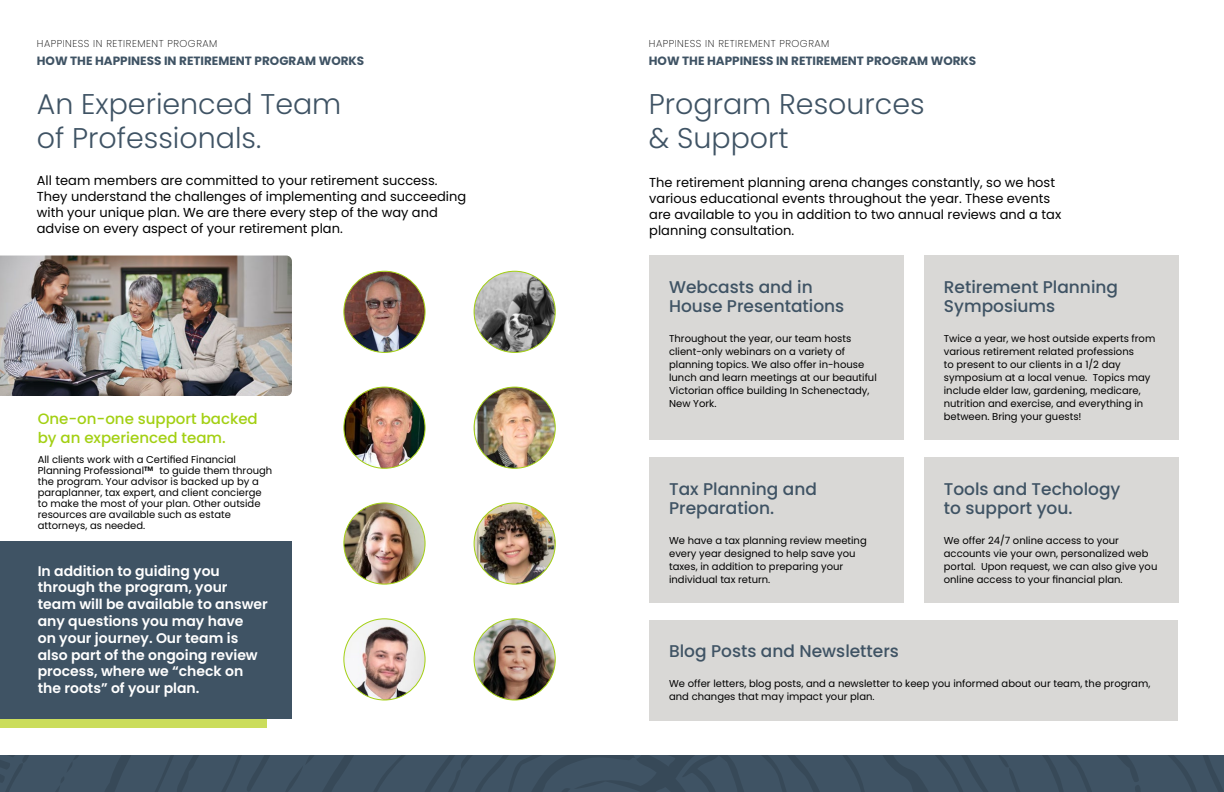
<style>
.page{position:relative;width:1224px;height:792px;background:#fff}
.page>*{position:absolute;margin:0;border:0;box-sizing:border-box;transform-origin:0 0}
.t1{font:300 28.5px/34.2px "Poppins";color:#3f5364}
.t2{font:500 17px/19px "Poppins";color:#3f5364}
.t3{font:500 15px/19px "Poppins";color:#a3d013}
.t4{font:600 14px/16.8px "Poppins";color:#fff}
.t5{font:13px/16px "Poppins";color:#000}
.t6{font:700 12px "Poppins";color:#3f5364}
.t7{font:10px/13px "Poppins";color:#000}
.t8{font:200 10px "Poppins";letter-spacing:.05em;color:#000}
.s1{font-family:"ITC Avant Garde Std";font-weight:600}
</style>
<div class="page">
<svg style="left:0;top:755px;width:1205px;height:37px;background:#3d5161"></svg>
<img style="left:345px;top:272px;width:79px;height:80px">
<div style="left:343px;top:271px;width:83px;height:82px;border:1px solid #a3d013;border-radius:50%"></div>
<img style="left:474px;top:271px;width:81px;height:81px;border-radius:41px">
<div style="left:474px;top:271px;width:82px;height:82px;border:1px solid #a3d013;border-radius:50%"></div>
<img style="left:344px;top:387px;width:81px;height:81px;border-radius:41px">
<div style="left:343px;top:387px;width:83px;height:82px;border:1px solid #a3d013;border-radius:50%"></div>
<img style="left:474px;top:387px;width:81px;height:81px;border-radius:40px">
<div style="left:474px;top:387px;width:82px;height:82px;border:1px solid #a3d013;border-radius:50%"></div>
<img style="left:344px;top:503px;width:81px;height:81px;border-radius:41px">
<div style="left:343px;top:502px;width:83px;height:83px;border:1px solid #a3d013;border-radius:50%"></div>
<img style="left:474px;top:503px;width:81px;height:81px;border-radius:41px">
<div style="left:474px;top:502px;width:82px;height:83px;border:1px solid #a3d013;border-radius:50%"></div>
<img style="left:474px;top:619px;width:81px;height:81px;border-radius:41px">
<div style="left:474px;top:618px;width:82px;height:82px;border:1px solid #a3d013;border-radius:50%"></div>
<img style="left:344px;top:619px;width:81px;height:81px;border-radius:41px">
<div style="left:343px;top:618px;width:83px;height:82px;border:1px solid #a3d013;border-radius:50%"></div>
<div style="left:649px;top:256px;width:254px;height:184px;background:#d9d8d6"></div>
<div style="left:649px;top:457px;width:254px;height:146px;background:#d9d8d6"></div>
<div style="left:649px;top:620px;width:529px;height:100px;background:#d9d8d6"></div>
<div style="left:924px;top:256px;width:254px;height:184px;background:#d9d8d6"></div>
<div style="left:924px;top:457px;width:254px;height:146px;background:#d9d8d6"></div>
<div style="left:0;top:661px;width:266px;height:66px;background:#cbdd5c"></div>
<div style="left:0;top:541px;width:292px;height:178px;background:#3f5364"></div>
<img style="left:0;top:256px;width:292px;height:140px">
<p class="t8" style="left:37px;top:38px;width:182px">HAPPINESS IN RETIREMENT PROGRAM</p>
<p class="t8" style="left:649px;top:38px;width:182px">HAPPINESS IN RETIREMENT PROGRAM</p>
<p class="t6" style="left:37px;top:54px;width:329px">HOW THE HAPPINESS IN RETIREMENT PROGRAM WORKS</p>
<p class="t6" style="left:649px;top:54px;width:329px">HOW THE HAPPINESS IN RETIREMENT PROGRAM WORKS</p>
<h1 class="t1" style="left:37px;top:87px;width:306px">An Experienced Team of Professionals.</h1>
<h1 class="t1" style="left:649px;top:87px;width:277px">Program Resources &amp; Support</h1>
<h3 class="t5" style="left:37px;top:172px;width:431px">All team members are committed to your retirement success.<br>They understand the challenges of implementing and succeeding with your unique plan. We are there every step of the way and advise on every aspect of your retirement plan.</h3>
<h3 class="t5" style="left:649px;top:174px;width:413px">The retirement planning arena changes constantly, so we host various educational events throughout the year. These events are available to you in addition to two annual reviews and a tax planning consultation.</h3>
<h3 class="t3" style="left:38px;top:410px;width:222px">One-on-one support backed by an experienced team.</h3>
<p class="t7" style="left:38px;top:454px;width:236px;line-height:11px">All clients work with a Certified Financial Planning Professional<span class="s1">™</span> to guide them through the program. Your advisor is backed up by a paraplanner, tax expert, and client concierge to make the most of your plan. Other outside resources are available such as estate attorneys, as needed.</p>
<h3 class="t4" style="left:38px;top:562px;width:232px">In addition to guiding you through the program, your team will be available to answer any questions you may have<br>on your journey. Our team is also part of the ongoing review process, where we “check on the roots” of your plan.</h3>
<h2 class="t2" style="left:669px;top:278px;width:177px">Webcasts and in<br>House Presentations</h2>
<p class="t7" style="left:669px;top:332px;width:209px">Throughout the year, our team hosts client-only webinars on a variety of planning topics. We also offer in-house lunch and learn meetings at our beautiful Victorian office building In Schenectady, New York.</p>
<h2 class="t2" style="left:669px;top:479px;width:149px">Tax Planning and<br>Preparation.</h2>
<p class="t7" style="left:669px;top:534px;width:199px">We have a tax planning review meeting every year designed to help save you taxes, in addition to preparing your individual tax return.</p>
<h2 class="t2" style="left:944px;top:278px;width:176px">Retirement Planning<br>Symposiums</h2>
<p class="t7" style="left:944px;top:332px;width:213px">Twice a year, we host outside experts from various retirement related professions<br>to present to our clients in a 1/2 day symposium at a local venue. Topics may include elder law, gardening, medicare, nutrition and exercise, and everything in between. Bring your guests!</p>
<h2 class="t2" style="left:944px;top:479px;width:178px">Tools and Techology to support you.</h2>
<p class="t7" style="left:944px;top:534px;width:215px">We offer 24/7 online access to your accounts vie your own, personalized web portal. Upon request, we can also give you online access to your financial plan.</p>
<h2 class="t2" style="left:669px;top:642px;width:231px">Blog Posts and Newsletters</h2>
<p class="t7" style="left:669px;top:678px;width:483px">We offer letters, blog posts, and a newsletter to keep you informed about our team, the program, and changes that may impact your plan.</p>
</div>
